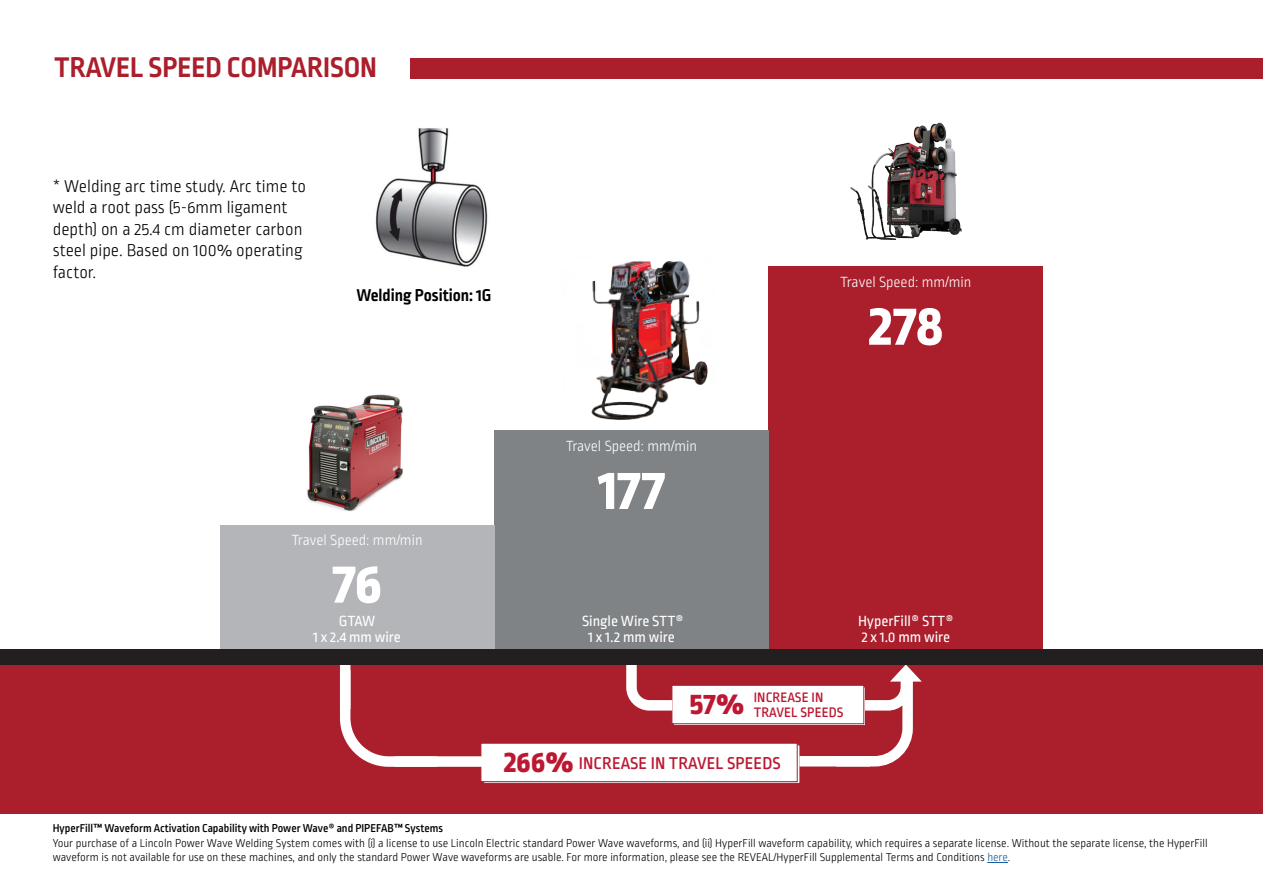
<style>
.page{position:relative;width:1263px;height:893px;background:#fff}
.page>*{position:absolute;margin:0;border:0;box-sizing:border-box;transform-origin:0 0}
.t1{font:800 60px "Ropa Sans Pro";letter-spacing:.005em;color:#fff}
.t2{font:700 30px "Ropa Sans Pro";color:#ab1e2c}
.t3{font:300 18px/21.6px "Ropa Sans Pro";color:#000}
.t4{font:500 18px "Ropa Sans Pro";letter-spacing:.01em;color:#bd1832}
.t5{font:700 18px "Ropa Sans Pro";color:#000}
.t6{font:15.6px/15.6px "Ropa Sans Pro";color:#fff;text-align:center}
.t7{font:300 15.6px "Ropa Sans Pro";color:#fff}
.t8{font:500 14.4px/15.6px "Ropa Sans Pro";letter-spacing:.01em;color:#bd1832}
.t9{font:300 12px/14.4px "Ropa Sans Pro";color:#000}
.t10{font:500 12px "Ropa Sans Pro";color:#000}
.s1{font-weight:800;font-size:31.8px}
.s2{color:#175d9e}
</style>
<div class="page">
<div style="left:0;top:662px;width:1263px;height:151px;background:#ab1e2c"></div>
<svg style="left:987px;top:862px;width:21px;height:1px"></svg>
<div style="left:411px;top:58px;width:852px;height:20px;background:#ab1e2c"></div>
<img style="left:850px;top:122px;width:112px;height:118px">
<div style="left:769px;top:266px;width:274px;height:383px;background:#ab1e2c"></div>
<div style="left:494px;top:430px;width:275px;height:219px;background:#808385"></div>
<div style="left:220px;top:525px;width:274px;height:124px;background:#b4b5b8"></div>
<img style="left:307px;top:394px;width:96px;height:117px">
<div style="left:483px;top:744px;width:317px;height:40px;background:#bf5d66;border:1px solid #a71f2c"></div>
<div style="left:480px;top:743px;width:317px;height:39px;background:#fff;border:1px solid #a71f2c"></div>
<svg style="left:674px;top:724px;width:152px;height:1px"></svg>
<div style="left:671px;top:685px;width:193px;height:39px;background:#fff;border:1px solid #a71f2c"></div>
<img style="left:375px;top:128px;width:113px;height:139px">
<img style="left:591px;top:261px;width:117px;height:159px">
<svg style="left:621px;top:664px;width:62px;height:52px"></svg>
<svg style="left:335px;top:664px;width:112px;height:103px"></svg>
<div style="left:394px;top:756px;width:89px;height:11px;background:#fff"></div>
<div style="left:340px;top:664px;width:10px;height:45px;background:#fff"></div>
<svg style="left:826px;top:664px;width:96px;height:103px"></svg>
<div style="left:799px;top:756px;width:71px;height:10px;background:#fff"></div>
<div style="left:0;top:649px;width:1263px;height:15px;background:#231f20"></div>
<h2 class="t2" style="left:54px;top:50px;width:325px">TRAVEL SPEED COMPARISON</h2>
<h3 class="t3" style="left:53px;top:176px;width:255px">* Welding arc time study. Arc time to weld a root pass (5-6mm ligament depth) on a 25.4 cm diameter carbon steel pipe. Based on 100% operating factor.</h3>
<h3 class="t5" style="left:356px;top:285px;width:137px">Welding Position: 1G</h3>
<h3 class="t7" style="left:840px;top:274px;width:133px">Travel Speed: mm/min</h3>
<h1 class="t1" style="left:869px;top:290px;width:75px">278</h1>
<h3 class="t7" style="left:291px;top:531px;width:133px">Travel Speed: mm/min</h3>
<h1 class="t1" style="left:332px;top:548px;width:51px">76</h1>
<h3 class="t6" style="left:313px;top:614px;width:89px">GTAW<br>1 x 2.4 mm wire</h3>
<h3 class="t7" style="left:566px;top:438px;width:133px">Travel Speed: mm/min</h3>
<h1 class="t1" style="left:598px;top:454px;width:69px">177</h1>
<h3 class="t6" style="left:582px;top:614px;width:103px">Single Wire STT®<br>1 x 1.2 mm wire</h3>
<h3 class="t6" style="left:858px;top:614px;width:97px;text-align:left">HyperFill® STT®<br>2 x 1.0 mm wire</h3>
<p class="t8" style="left:754px;top:690px;width:91px;text-indent:-64px"><span class="s1">57%</span> INCREASE IN<br>TRAVEL SPEEDS</p>
<h3 class="t4" style="left:504px;top:753px;width:278px"><span class="s1">266%</span> INCREASE IN TRAVEL SPEEDS</h3>
<p class="t10" style="left:53px;top:822px;width:392px">HyperFill™ Waveform Activation Capability with Power Wave® and PIPEFAB™ Systems</p>
<p class="t9" style="left:53px;top:836px;width:1156px">Your purchase of a Lincoln Power Wave Welding System comes with (i) a license to use Lincoln Electric standard Power Wave waveforms, and (ii) HyperFill waveform capability, which requires a separate license. Without the separate license, the HyperFill waveform is not available for use on these machines, and only the standard Power Wave waveforms are usable. For more information, please see the REVEAL/HyperFill Supplemental Terms and Conditions <span class="s2">here</span>.</p>
</div>
